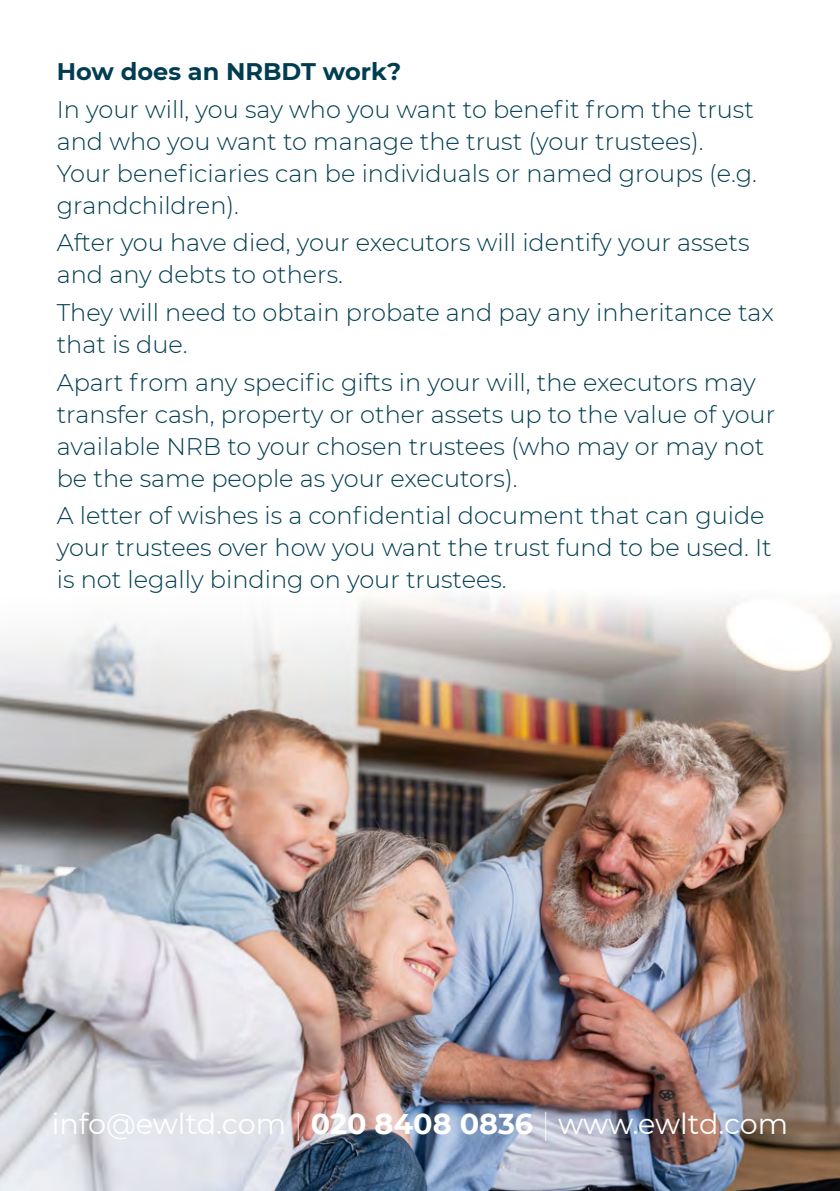
<style>
.page{position:relative;width:840px;height:1191px;background:#fff}
.page>*{position:absolute;margin:0;border:0;box-sizing:border-box;transform-origin:0 0}
.t1{font:28.6px "Montserrat";letter-spacing:-.005em;color:#fff}
.t2{font:300 24px/32px "Montserrat";color:#003d50}
.t3{font:700 24px "Montserrat";color:#003d50}
.s1{font-weight:100;font-size:39.6px}
.s2{font-weight:700}
</style>
<div class="page">
<img style="left:0;top:596px;width:839px;height:595px">
<p class="t3" style="left:57px;top:54px;width:346px">How does an NRBDT work?</p>
<p class="t2" style="left:57px;top:92px;width:701px">In your will, you say who you want to benefit from the trust and who you want to manage the trust (your trustees).<br>Your beneficiaries can be individuals or named groups (e.g. grandchildren).</p>
<p class="t2" style="left:57px;top:226px;width:693px">After you have died, your executors will identify your assets and any debts to others.</p>
<p class="t2" style="left:57px;top:296px;width:718px">They will need to obtain probate and pay any inheritance tax that is due.</p>
<p class="t2" style="left:57px;top:365px;width:719px">Apart from any specific gifts in your will, the executors may transfer cash, property or other assets up to the value of your available NRB to your chosen trustees (who may or may not be the same people as your executors).</p>
<p class="t2" style="left:57px;top:499px;width:716px">A letter of wishes is a confidential document that can guide your trustees over how you want the trust fund to be used. It is not legally binding on your trustees.</p>
<p class="t1" style="left:52px;top:1104px;width:737px">info@ewltd.com <span class="s1">l</span> <span class="s2">020 8408 0836</span> <span class="s1">l</span> www.ewltd.com</p>
</div>
